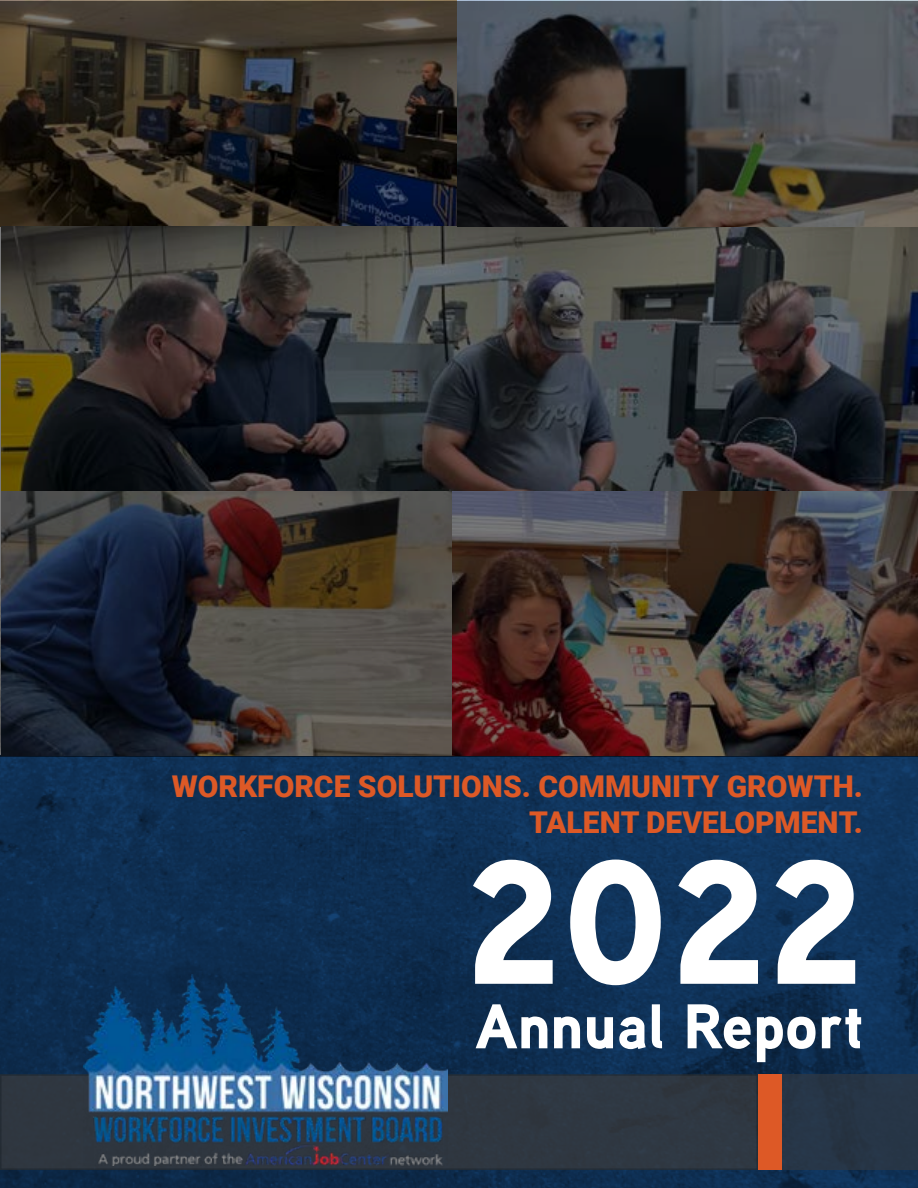
<style>
.page{position:relative;width:918px;height:1188px;background:#fff}
.page>*{position:absolute;margin:0;border:0;box-sizing:border-box;transform-origin:0 0}
.t1{font:900 175.5px "Aaux Next";color:#fff}
.t2{font:900 63px "Aaux Next";color:#fff}
.t3{font:900 30px/36px "Roboto";color:#dd5926;text-align:right}
</style>
<div class="page">
<svg style="left:0;top:757px;width:918px;height:431px;background:#0e3055"></svg>
<div style="left:770px;top:1074px;width:148px;height:96px;background:#273547"></div>
<div style="left:758px;top:1074px;width:23px;height:96px;background:#dd5926"></div>
<div style="left:0;top:1074px;width:758px;height:96px;background:#2f3741;border:2px solid #2d2e2e"></div>
<img style="left:83px;top:975px;width:365px;height:190px">
<img style="left:0;top:2px;width:918px;height:755px">
<p class="t3" style="left:172px;top:767px;width:693px">WORKFORCE SOLUTIONS. COMMUNITY GROWTH.<br>TALENT DEVELOPMENT.</p>
<h1 class="t1" style="left:464px;top:797px;width:401px">2022</h1>
<h2 class="t2" style="left:476px;top:981px;width:390px">Annual Report</h2>
</div>
